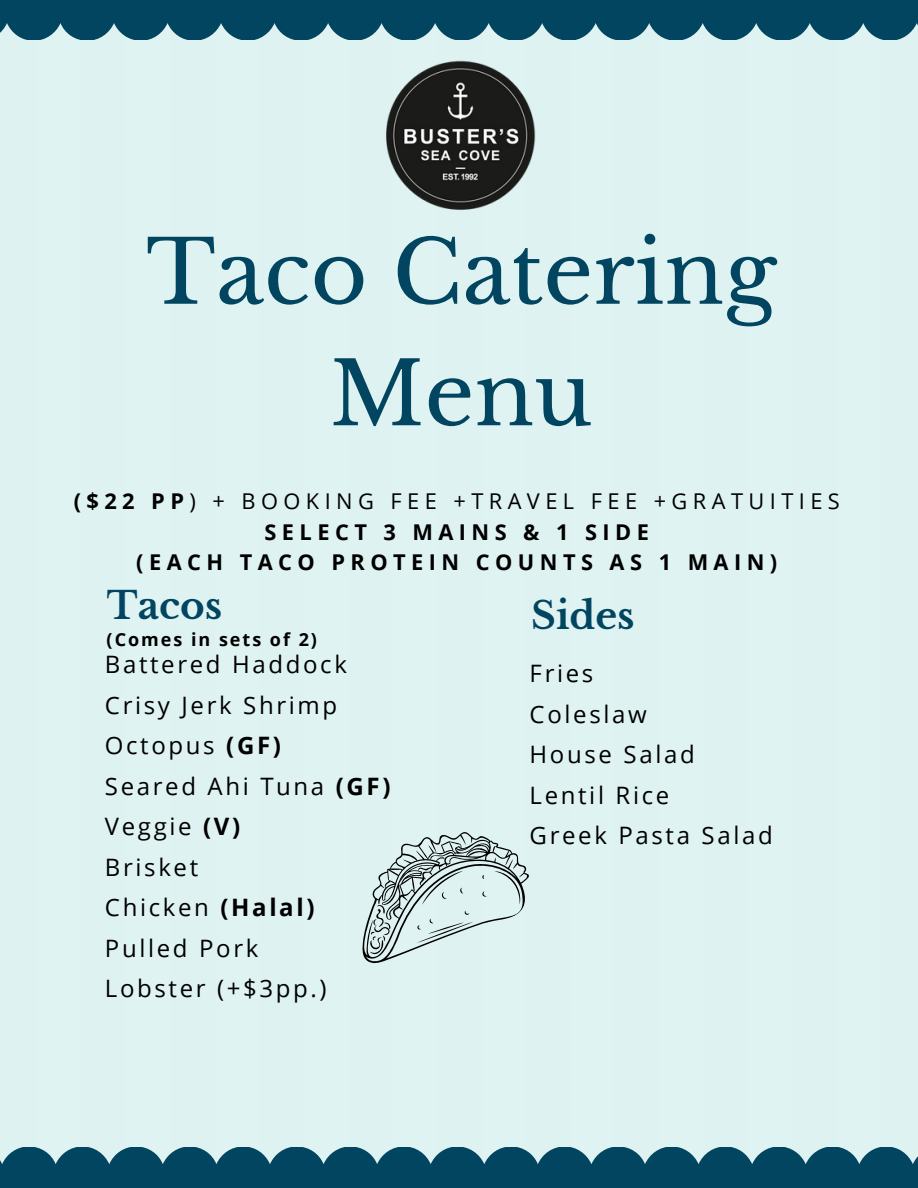
<style>
.page{position:relative;width:918px;height:1188px;background:#fff}
.page>*{position:absolute;margin:0;border:0;box-sizing:border-box;transform-origin:0 0}
.t1{font:87px/121.5px "Libre Baskerville";color:#024560;text-align:center}
.t2{font:700 37.35px "Libre Baskerville";color:#024560}
.t3{font:24px/40.5px "Open Sans";letter-spacing:.11em;color:#000}
.t4{font:700 21.75px/30.3px "Open Sans";letter-spacing:.25em;color:#000;text-align:center}
.t5{font:700 18px "Open Sans";letter-spacing:.11em;color:#000}
.s1{font-weight:400}
.s2{font-weight:700}
</style>
<div class="page">
<svg style="left:0;top:0;width:918px;height:40px;background:#1a576f"></svg>
<svg style="left:0;top:1147px;width:918px;height:41px;background:#1a5870"></svg>
<img style="left:374px;top:50px;width:171px;height:171px">
<svg style="left:361px;top:832px;width:169px;height:133px;background:#c0d2d1"></svg>
<p class="t1" style="left:146px;top:213px;width:632px">Taco Catering<br>Menu</p>
<p class="t4" style="left:74px;top:486px;width:768px">($22 PP<span class="s1">) + BOOKING FEE +TRAVEL FEE +GRATUITIES<br></span>SELECT 3 MAINS &amp; 1 SIDE<br>(EACH TACO PROTEIN COUNTS AS 1 MAIN)</p>
<h1 class="t2" style="left:107px;top:583px;width:117px">Tacos</h1>
<h3 class="t3" style="left:105px;top:644px;width:287px">Battered Haddock<br>Crisy Jerk Shrimp<br>Octopus <span class="s2">(GF)<br></span>Seared Ahi Tuna <span class="s2">(GF)<br></span>Veggie <span class="s2">(V)<br></span>Brisket<br>Chicken <span class="s2">(Halal)<br></span>Pulled Pork<br>Lobster (+$3pp.)</h3>
<p class="t2" style="left:531px;top:592px;width:105px">Sides</p>
<h4 class="t3" style="left:530px;top:653px;width:245px">Fries<br>Coleslaw<br>House Salad<br>Lentil Rice<br>Greek Pasta Salad</h4>
<h2 class="t5" style="left:107px;top:627px;width:212px">(Comes in sets of 2)</h2>
</div>
